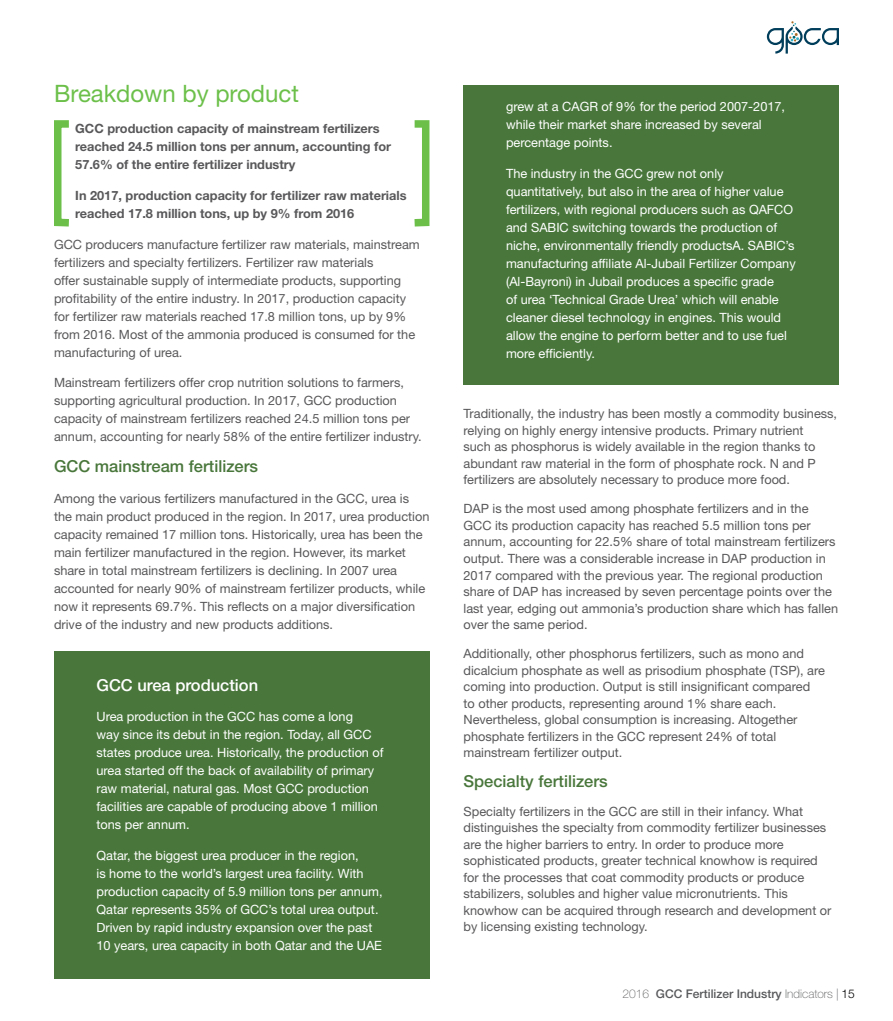
<style>
.page{position:relative;width:893px;height:1021px;background:#fff}
.page>*{position:absolute;margin:0;border:0;box-sizing:border-box;transform-origin:0 0}
.t1{font:24px "Helvetica Neue LT Std";color:#6cc04a}
.t2{font:500 16.5px "Helvetica Neue LT Std";color:#49773b}
.t3{font:500 16.5px "Helvetica Neue LT Std";color:#fff}
.t4{font:12.75px/16.5px "Helvetica Neue LT Std";color:#58585a}
.t5{font:12.75px/18px "Helvetica Neue LT Std";color:#fff}
.t6{font:700 12.75px/18px "Helvetica Neue LT Std";color:#58585a}
.t7{font:500 12px "Helvetica Neue LT Std";color:#58595b}
.s1{font-weight:100}
.s2{font-weight:300;color:#000}
</style>
<div class="page">
<div style="left:54px;top:651px;width:375px;height:327px;background:#49773b"></div>
<div style="left:463px;top:85px;width:376px;height:300px;background:#49773b"></div>
<div style="left:411px;top:120px;width:18px;height:106px;border:8px solid #6cc04a"></div>
<div style="left:54px;top:120px;width:19px;height:106px;border:8px solid #6cc04a"></div>
<svg style="left:767px;top:21px;width:72px;height:33px"></svg>
<h1 class="t1" style="left:54px;top:79px;width:246px">Breakdown by product</h1>
<p class="t6" style="left:75px;top:119px;width:317px">GCC production capacity of mainstream fertilizers reached 24.5 million tons per annum, accounting for<br>57.6% of the entire fertilizer industry</p>
<p class="t6" style="left:75px;top:186px;width:333px">In 2017, production capacity for fertilizer raw materials reached 17.8 million tons, up by 9% from 2016</p>
<p class="t4" style="left:54px;top:235px;width:367px;line-height:18px">GCC producers manufacture fertilizer raw materials, mainstream fertilizers and specialty fertilizers. Fertilizer raw materials<br>offer sustainable supply of intermediate products, supporting profitability of the entire industry. In 2017, production capacity for fertilizer raw materials reached 17.8 million tons, up by 9% from 2016. Most of the ammonia produced is consumed for the manufacturing of urea.</p>
<p class="t4" style="left:54px;top:374px;width:369px;line-height:18px">Mainstream fertilizers offer crop nutrition solutions to farmers, supporting agricultural production. In 2017, GCC production capacity of mainstream fertilizers reached 24.5 million tons per annum, accounting for nearly 58% of the entire fertilizer industry.</p>
<p class="t2" style="left:54px;top:456px;width:206px">GCC mainstream fertilizers</p>
<p class="t4" style="left:54px;top:489px;width:377px;line-height:18px">Among the various fertilizers manufactured in the GCC, urea is the main product produced in the region. In 2017, urea production capacity remained 17 million tons. Historically, urea has been the main fertilizer manufactured in the region. However, its market share in total mainstream fertilizers is declining. In 2007 urea accounted for nearly 90% of mainstream fertilizer products, while now it represents 69.7%. This reflects on a major diversification drive of the industry and new products additions.</p>
<p class="t3" style="left:97px;top:675px;width:163px">GCC urea production</p>
<p class="t5" style="left:97px;top:707px;width:289px">Urea production in the GCC has come a long<br>way since its debut in the region. Today, all GCC states produce urea. Historically, the production of urea started off the back of availability of primary raw material, natural gas. Most GCC production facilities are capable of producing above 1 million tons per annum.</p>
<p class="t5" style="left:97px;top:846px;width:288px">Qatar, the biggest urea producer in the region,<br>is home to the world’s largest urea facility. With production capacity of 5.9 million tons per annum, Qatar represents 35% of GCC’s total urea output.<br>Driven by rapid industry expansion over the past 10 years, urea capacity in both Qatar and the UAE</p>
<p class="t5" style="left:506px;top:97px;width:281px">grew at a CAGR of 9% for the period 2007-2017, while their market share increased by several percentage points.</p>
<p class="t5" style="left:506px;top:164px;width:291px">The industry in the GCC grew not only quantitatively, but also in the area of higher value fertilizers, with regional producers such as QAFCO and SABIC switching towards the production of niche, environmentally friendly productsA. SABIC’s manufacturing affiliate Al-Jubail Fertilizer Company (Al-Bayroni) in Jubail produces a specific grade<br>of urea ‘Technical Grade Urea’ which will enable cleaner diesel technology in engines. This would allow the engine to perform better and to use fuel more efficiently.</p>
<p class="t4" style="left:463px;top:405px;width:375px">Traditionally, the industry has been mostly a commodity business, relying on highly energy intensive products. Primary nutrient<br>such as phosphorus is widely available in the region thanks to abundant raw material in the form of phosphate rock. N and P fertilizers are absolutely necessary to produce more food.</p>
<p class="t4" style="left:463px;top:500px;width:376px">DAP is the most used among phosphate fertilizers and in the GCC its production capacity has reached 5.5 million tons per annum, accounting for 22.5% share of total mainstream fertilizers output. There was a considerable increase in DAP production in 2017 compared with the previous year. The regional production share of DAP has increased by seven percentage points over the last year, edging out ammonia’s production share which has fallen over the same period.</p>
<p class="t4" style="left:463px;top:645px;width:363px">Additionally, other phosphorus fertilizers, such as mono and dicalcium phosphate as well as prisodium phosphate (TSP), are coming into production. Output is still insignificant compared<br>to other products, representing around 1% share each.<br>Nevertheless, global consumption is increasing. Altogether phosphate fertilizers in the GCC represent 24% of total mainstream fertilizer output.</p>
<p class="t2" style="left:463px;top:770px;width:146px">Specialty fertilizers</p>
<p class="t4" style="left:463px;top:802px;width:369px">Specialty fertilizers in the GCC are still in their infancy. What distinguishes the specialty from commodity fertilizer businesses are the higher barriers to entry. In order to produce more sophisticated products, greater technical knowhow is required for the processes that coat commodity products or produce stabilizers, solubles and higher value micronutrients. This knowhow can be acquired through research and development or by licensing existing technology.</p>
<p class="t7" style="left:623px;top:986px;width:234px"><span class="s1">2016</span> GCC Fertilizer Industry <span class="s1">Indicators |</span> <span class="s2">15</span></p>
</div>
